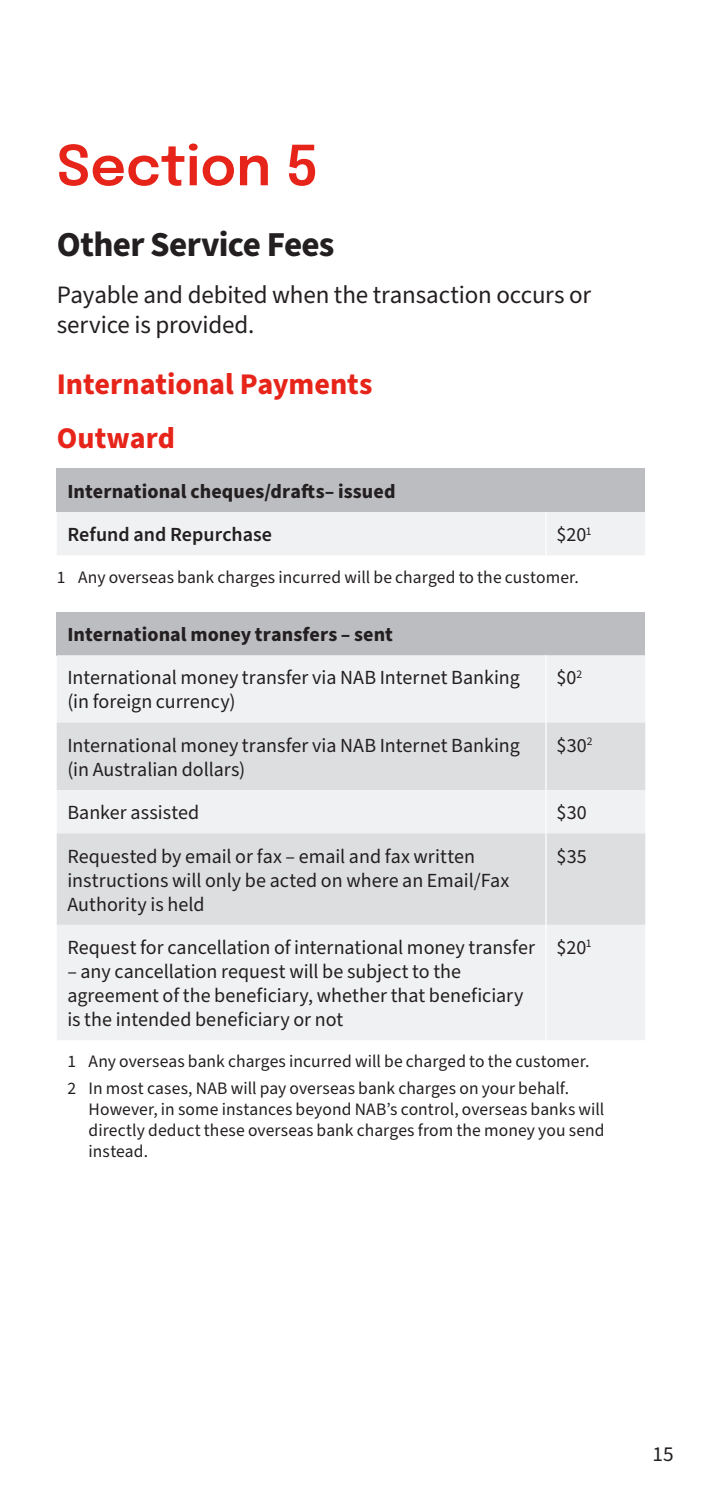
<style>
.page{position:relative;width:702px;height:1489px;background:#fff}
.page>*{position:absolute;margin:0;border:0;box-sizing:border-box;transform-origin:0 0}
.t1{font:600 55px "Epilogue";color:#e72419}
.t2{font:700 35px "Source Sans Pro";letter-spacing:-.02em;color:#231f20}
.t3{font:700 30px/53.8px "Source Sans Pro";color:#e72419}
.t4{font:25px/30px "Source Sans Pro";letter-spacing:-.005em;color:#231f20}
.t5{font:21.25px "Source Sans Pro";color:#231f20}
.t6{font:20px/24px "Source Sans Pro";color:#231f20}
.t7{font:700 20px "Source Sans Pro";letter-spacing:.005em;color:#231f20}
.t8{font:600 20px "Source Sans Pro";letter-spacing:.005em;color:#231f20}
.t9{font:17.5px/21px "Source Sans Pro";letter-spacing:.005em;color:#231f20}
</style>
<div class="page">
<div style="left:57px;top:468px;width:588px;height:44px;background:#bcbdc0"></div>
<div style="left:57px;top:512px;width:588px;height:43px;background:#f0f1f2"></div>
<hr style="left:545px;top:512px;width:1px;height:43px;background:#fff">
<div style="left:57px;top:612px;width:588px;height:43px;background:#bcbdc0"></div>
<div style="left:57px;top:655px;width:588px;height:385px;background:#f0f1f2"></div>
<svg style="left:57px;top:722px;width:588px;height:202px;fill:#dddee0"></svg>
<hr style="left:545px;top:655px;width:1px;height:67px;background:#fff">
<hr style="left:545px;top:722px;width:1px;height:68px;background:#fff">
<hr style="left:545px;top:790px;width:1px;height:43px;background:#fff">
<hr style="left:545px;top:833px;width:1px;height:91px;background:#fff">
<hr style="left:545px;top:924px;width:1px;height:116px;background:#fff">
<h1 class="t1" style="left:57px;top:125px;width:263px">Section 5</h1>
<h2 class="t2" style="left:57px;top:220px;width:279px">Other Service Fees</h2>
<p class="t4" style="left:57px;top:281px;width:536px">Payable and debited when the transaction occurs or service is provided.</p>
<h3 class="t3" style="left:57px;top:358px;width:317px">International Payments<br>Outward</h3>
<p class="t7" style="left:67px;top:477px;width:330px">International cheques/drafts– issued</p>
<p class="t8" style="left:67px;top:521px;width:206px">Refund and Repurchase</p>
<p class="t6" style="left:556px;top:523px;width:37px">$20<sup>1</sup></p>
<p class="t9" style="left:57px;top:567px;width:523px">1 Any overseas bank charges incurred will be charged to the customer.</p>
<p class="t7" style="left:67px;top:620px;width:327px">International money transfers – sent</p>
<p class="t6" style="left:67px;top:666px;width:454px">International money transfer via NAB Internet Banking (in foreign currency)</p>
<p class="t6" style="left:556px;top:666px;width:27px">$0<sup>2</sup></p>
<p class="t6" style="left:67px;top:733px;width:454px">International money transfer via NAB Internet Banking (in Australian dollars)</p>
<p class="t6" style="left:556px;top:733px;width:37px">$30<sup>2</sup></p>
<p class="t6" style="left:67px;top:801px;width:133px">Banker assisted</p>
<p class="t6" style="left:556px;top:801px;width:32px">$30</p>
<p class="t6" style="left:67px;top:844px;width:443px">Requested by email or fax – email and fax written instructions will only be acted on where an Email/Fax<br>Authority is held</p>
<p class="t6" style="left:556px;top:844px;width:32px">$35</p>
<p class="t6" style="left:67px;top:935px;width:469px">Request for cancellation of international money transfer</p>
<p class="t6" style="left:67px;top:959px;width:457px">– any cancellation request will be subject to the agreement of the beneficiary, whether that beneficiary is the intended beneficiary or not</p>
<p class="t6" style="left:556px;top:935px;width:37px">$20<sup>1</sup></p>
<p class="t9" style="left:67px;top:1049px;width:523px;line-height:26.2px">1 Any overseas bank charges incurred will be charged to the customer.<br>2 In most cases, NAB will pay overseas bank charges on your behalf.</p>
<p class="t9" style="left:89px;top:1098px;width:517px;text-align:justify">However, in some instances beyond NAB’s control, overseas banks will directly deduct these overseas bank charges from the money you send instead.</p>
<p class="t5" style="left:652px;top:1439px;width:23px">15</p>
</div>
